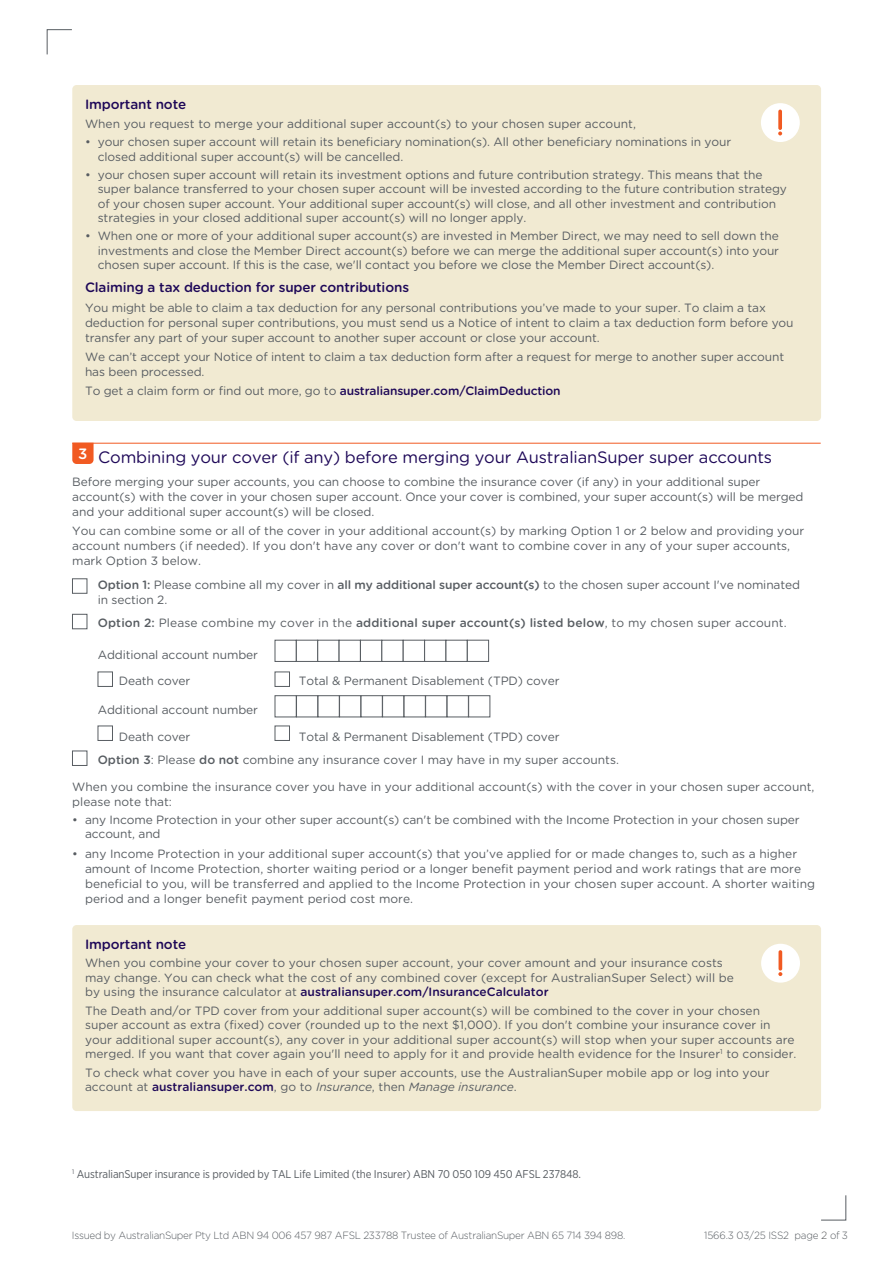
<style>
.page{position:relative;width:893px;height:1263px;background:#fff}
.page>*{position:absolute;margin:0;border:0;box-sizing:border-box;transform-origin:0 0}
.t1{font:16.5px "Gotham Rounded";letter-spacing:-.01em;color:#1e0858}
.t2{font:500 13.5px "Gotham Rounded";letter-spacing:-.01em;color:#1e0858}
.t3{font:12px/15px "Gotham Rounded";letter-spacing:-.01em;color:#585d62}
.t4{font:12px "Gotham Rounded";letter-spacing:.01em;color:#585d62}
.t5{font:500 12px "Gotham Rounded";letter-spacing:-.01em;color:#1e0858}
.t6{font:11.25px "Gotham Narrow";letter-spacing:-.01em;color:#585d62}
.t7{font:300 10.5px "Gotham Rounded";letter-spacing:-.03em;color:#585d62;scale:.95 1}
.s1{font-weight:400;color:#585d62}
.s2{font-weight:500}
.s3{font-weight:500;color:#1e0858}
.s4{font-style:italic}
.s5{color:#58595b}
</style>
<div class="page">
<svg style="left:46px;top:29px;width:26px;height:26px"></svg>
<svg style="left:821px;top:1195px;width:26px;height:26px"></svg>
<hr style="left:72px;top:443px;width:749px;height:1px;background:#f15a22">
<div style="left:72px;top:85px;width:749px;height:336px;background:#f1ead2;border-radius:4px"></div>
<div style="left:761px;top:103px;width:39px;height:39px;background:#fff;border-radius:50%"></div>
<svg style="left:778px;top:131px;width:4px;height:4px"></svg>
<svg style="left:778px;top:110px;width:4px;height:20px"></svg>
<svg style="left:72px;top:443px;width:22px;height:21px"></svg>
<div style="left:72px;top:579px;width:15px;height:14px;border:1px solid #585d62"></div>
<div style="left:72px;top:614px;width:15px;height:15px;border:1px solid #585d62"></div>
<div style="left:275px;top:640px;width:21px;height:22px;background:#fff;border:1px solid #585d62"></div>
<div style="left:296px;top:640px;width:22px;height:22px;background:#fff;border:1px solid #585d62"></div>
<div style="left:318px;top:640px;width:21px;height:22px;background:#fff;border:1px solid #585d62"></div>
<div style="left:339px;top:640px;width:22px;height:22px;background:#fff;border:1px solid #585d62"></div>
<div style="left:360px;top:640px;width:22px;height:22px;background:#fff;border:1px solid #585d62"></div>
<div style="left:382px;top:640px;width:21px;height:22px;background:#fff;border:1px solid #585d62"></div>
<div style="left:403px;top:640px;width:22px;height:22px;background:#fff;border:1px solid #585d62"></div>
<div style="left:424px;top:640px;width:22px;height:22px;background:#fff;border:1px solid #585d62"></div>
<div style="left:446px;top:640px;width:21px;height:22px;background:#fff;border:1px solid #585d62"></div>
<div style="left:467px;top:640px;width:22px;height:22px;background:#fff;border:1px solid #585d62"></div>
<div style="left:98px;top:672px;width:15px;height:15px;border:1px solid #585d62"></div>
<div style="left:275px;top:672px;width:15px;height:15px;border:1px solid #585d62"></div>
<div style="left:275px;top:695px;width:21px;height:22px;background:#fff;border:1px solid #585d62"></div>
<div style="left:296px;top:695px;width:22px;height:22px;background:#fff;border:1px solid #585d62"></div>
<div style="left:318px;top:695px;width:21px;height:22px;background:#fff;border:1px solid #585d62"></div>
<div style="left:339px;top:695px;width:22px;height:22px;background:#fff;border:1px solid #585d62"></div>
<div style="left:361px;top:695px;width:21px;height:22px;background:#fff;border:1px solid #585d62"></div>
<div style="left:382px;top:695px;width:22px;height:22px;background:#fff;border:1px solid #585d62"></div>
<div style="left:404px;top:695px;width:22px;height:22px;background:#fff;border:1px solid #585d62"></div>
<div style="left:425px;top:695px;width:22px;height:22px;background:#fff;border:1px solid #585d62"></div>
<div style="left:447px;top:695px;width:22px;height:22px;background:#fff;border:1px solid #585d62"></div>
<div style="left:468px;top:695px;width:22px;height:22px;background:#fff;border:1px solid #585d62"></div>
<div style="left:98px;top:726px;width:15px;height:15px;border:1px solid #585d62"></div>
<div style="left:275px;top:726px;width:15px;height:15px;border:1px solid #585d62"></div>
<div style="left:72px;top:751px;width:15px;height:15px;border:1px solid #585d62"></div>
<div style="left:72px;top:925px;width:749px;height:186px;background:#f1ead2;border-radius:4px"></div>
<div style="left:761px;top:944px;width:39px;height:39px;background:#fff;border-radius:50%"></div>
<svg style="left:778px;top:972px;width:4px;height:4px"></svg>
<svg style="left:778px;top:950px;width:4px;height:20px"></svg>
<p class="t2" style="left:85px;top:94px;width:103px">Important note</p>
<p class="t3" style="left:85px;top:116px;width:552px">When you request to merge your additional super account(s) to your chosen super account,</p>
<p class="t3" style="left:98px;top:134px;width:635px;line-height:14.2px;text-indent:-13px">• your chosen super account will retain its beneficiary nomination(s). All other beneficiary nominations in your closed additional super account(s) will be cancelled.</p>
<p class="t3" style="left:98px;top:167px;width:691px;line-height:14.2px;text-indent:-13px">• your chosen super account will retain its investment options and future contribution strategy. This means that the super balance transferred to your chosen super account will be invested according to the future contribution strategy of your chosen super account. Your additional super account(s) will close, and all other investment and contribution strategies in your closed additional super account(s) will no longer apply.</p>
<p class="t3" style="left:98px;top:228px;width:683px;line-height:14.2px;text-align:justify;text-indent:-13px">• When one or more of your additional super account(s) are invested in Member Direct, we may need to sell down the investments and close the Member Direct account(s) before we can merge the additional super account(s) into your chosen super account. If this is the case, we'll contact you before we close the Member Direct account(s).</p>
<p class="t2" style="left:85px;top:278px;width:326px">Claiming a tax deduction for super contributions</p>
<p class="t3" style="left:85px;top:299px;width:710px">You might be able to claim a tax deduction for any personal contributions you’ve made to your super. To claim a tax deduction for personal super contributions, you must send us a Notice of intent to claim a tax deduction form before you transfer any part of your super account to another super account or close your account.</p>
<p class="t3" style="left:85px;top:349px;width:701px">We can’t accept your Notice of intent to claim a tax deduction form after a request for merge to another super account has been processed.</p>
<p class="t5" style="left:85px;top:382px;width:477px"><span class="s1">To get a claim form or find out more, go to</span> australiansuper.com/ClaimDeduction</p>
<h1 class="t1" style="left:78px;top:445px;width:695px"><sup>3</sup> Combining your cover (if any) before merging your AustralianSuper super accounts</h1>
<p class="t3" style="left:72px;top:474px;width:733px">Before merging your super accounts, you can choose to combine the insurance cover (if any) in your additional super account(s) with the cover in your chosen super account. Once your cover is combined, your super account(s) will be merged and your additional super account(s) will be closed.</p>
<p class="t3" style="left:72px;top:523px;width:734px">You can combine some or all of the cover in your additional account(s) by marking Option 1 or 2 below and providing your account numbers (if needed). If you don't have any cover or don't want to combine cover in any of your super accounts, mark Option 3 below.</p>
<p class="t3" style="left:98px;top:577px;width:704px"><span class="s2">Option 1:</span> Please combine all my cover in <span class="s2">all my additional super account(s)</span> to the chosen super account I've nominated in section 2.</p>
<p class="t4" style="left:98px;top:615px;width:690px"><span class="s2">Option 2:</span> Please combine my cover in the <span class="s2">additional super account(s) listed below</span>, to my chosen super account.</p>
<p class="t3" style="left:98px;top:646px;width:162px">Additional account number</p>
<p class="t3" style="left:119px;top:673px;width:73px">Death cover</p>
<p class="t3" style="left:299px;top:673px;width:262px">Total &amp; Permanent Disablement (TPD) cover</p>
<p class="t3" style="left:98px;top:702px;width:162px">Additional account number</p>
<p class="t3" style="left:119px;top:728px;width:73px">Death cover</p>
<p class="t3" style="left:98px;top:724px;width:523px;line-height:23.5px;text-indent:201px">Total &amp; Permanent Disablement (TPD) cover<br><span class="s2">Option 3</span>: Please <span class="s2">do not</span> combine any insurance cover I may have in my super accounts.</p>
<p class="t3" style="left:72px;top:779px;width:744px;line-height:14.4px">When you combine the insurance cover you have in your additional account(s) with the cover in your chosen super account, please note that:</p>
<p class="t3" style="left:85px;top:812px;width:716px;line-height:14.2px;text-indent:-13px">• any Income Protection in your other super account(s) can't be combined with the Income Protection in your chosen super account, and</p>
<p class="t3" style="left:85px;top:845px;width:731px;text-indent:-13px">• any Income Protection in your additional super account(s) that you’ve applied for or made changes to, such as a higher amount of Income Protection, shorter waiting period or a longer benefit payment period and work ratings that are more beneficial to you, will be transferred and applied to the Income Protection in your chosen super account. A shorter waiting period and a longer benefit payment period cost more.</p>
<p class="t2" style="left:85px;top:934px;width:103px">Important note</p>
<p class="t3" style="left:85px;top:955px;width:650px;line-height:14.4px">When you combine your cover to your chosen super account, your cover amount and your insurance costs may change. You can check what the cost of any combined cover (except for AustralianSuper Select) will be by using the insurance calculator at <span class="s3">australiansuper.com/InsuranceCalculator</span></p>
<p class="t3" style="left:85px;top:1003px;width:713px;line-height:14.4px">The Death and/or TPD cover from your additional super account(s) will be combined to the cover in your chosen<br>super account as extra (fixed) cover (rounded up to the next $1,000). If you don't combine your insurance cover in your additional super account(s), any cover in your additional super account(s) will stop when your super accounts are merged. If you want that cover again you'll need to apply for it and provide health evidence for the Insurer<sup>1</sup> to consider.</p>
<p class="t3" style="left:85px;top:1064px;width:686px;line-height:14.4px">To check what cover you have in each of your super accounts, use the AustralianSuper mobile app or log into your account at <span class="s3">australiansuper.com</span>, go to <span class="s4">Insurance</span>, then <span class="s4">Manage insurance</span>.</p>
<p class="t6" style="left:72px;top:1167px;width:510px"><sup>1</sup> AustralianSuper insurance is provided by TAL Life Limited (the Insurer) ABN 70 050 109 450 AFSL 237848.</p>
<p class="t7" style="left:72px;top:1228px;width:584px">Issued by AustralianSuper Pty Ltd ABN 94 006 457 987 AFSL 233788 Trustee of AustralianSuper ABN 65 714 394 898.</p>
<p class="t7" style="left:704px;top:1229px;width:153px">1566.3 03/25 ISS2 page <span class="s5">2</span> of 3</p>
</div>
